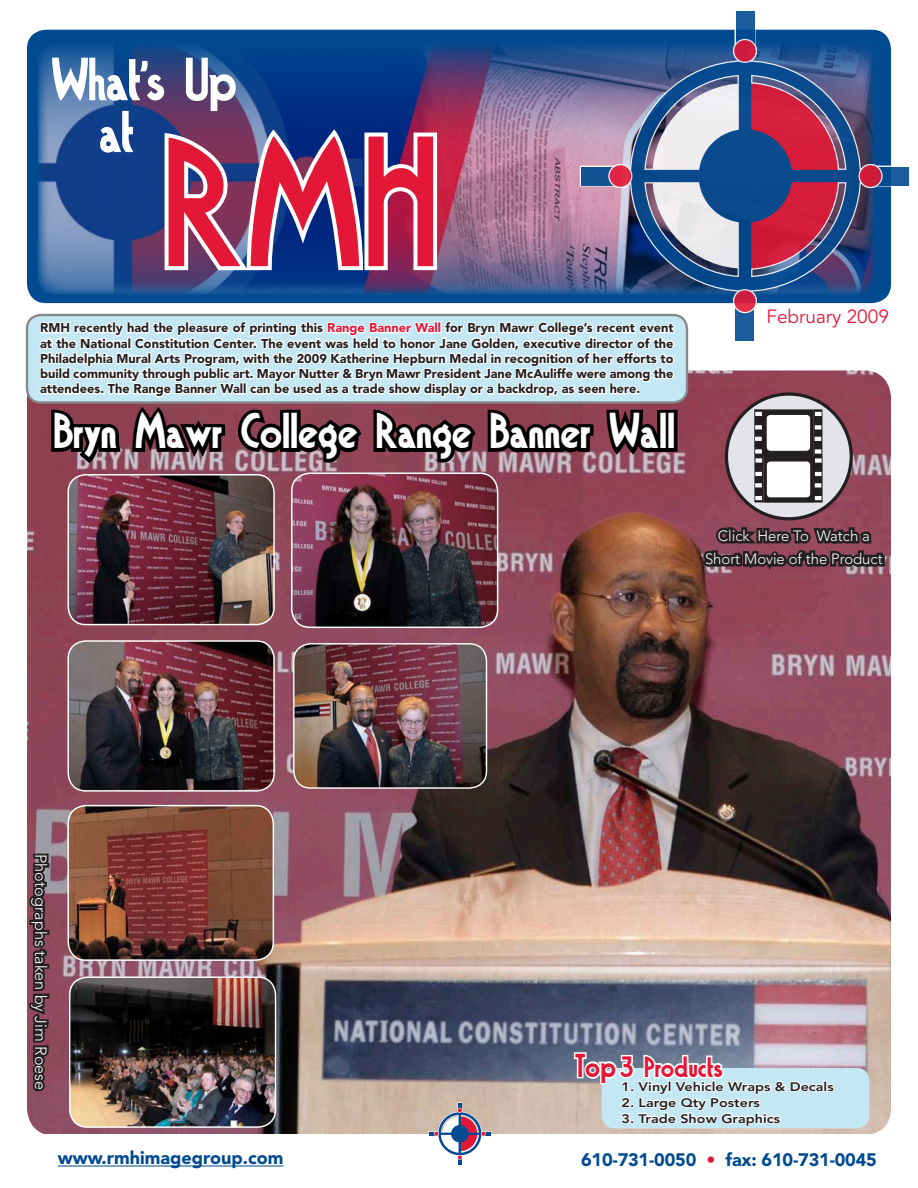
<style>
.page{position:relative;width:918px;height:1188px;background:#fff}
.page>*{position:absolute;margin:0;border:0;box-sizing:border-box;transform-origin:0 0}
.t1{font:49.2px "Tango";color:#fff}
.t2{font:28.65px "Tango";letter-spacing:.01em;color:#e31837}
.t3{font:19.05px "Avenir";color:#e31837}
.t4{font:900 18px "Avenir";letter-spacing:-.01em;color:#004a91}
.t5{font:300 16.2px "Avenir";color:#fff}
.t6{font:300 14.85px/23.1px "Avenir";color:#fff;text-align:center}
.t7{font:900 12.75px/15.3px "Avenir";color:#231f20;text-align:justify}
.t8{font:800 12.45px "Avenir";color:#231f20;scale:1.16 1}
.s1{color:#e31837}
.s2{font-size:32.25px}
</style>
<div class="page">
<img style="left:27px;top:370px;width:864px;height:764px">
<hr style="left:58px;top:1166px;width:225px;height:1px;background:#004a91">
<div style="left:27px;top:30px;width:864px;height:273px;background:#004a91;border-radius:19px"></div>
<img style="left:70px;top:977px;width:206px;height:150px">
<div style="left:69px;top:977px;width:207px;height:151px;border:1px solid #fff;border-radius:18px"></div>
<svg style="left:428px;top:1102px;width:63px;height:63px"></svg>
<img style="left:292px;top:473px;width:206px;height:154px">
<div style="left:291px;top:472px;width:207px;height:156px;border:2px solid #fff;border-radius:18px"></div>
<img style="left:68px;top:806px;width:205px;height:154px">
<div style="left:67px;top:805px;width:207px;height:156px;border:1px solid #fff;border-radius:18px"></div>
<img style="left:68px;top:641px;width:206px;height:150px">
<div style="left:67px;top:640px;width:208px;height:152px;border:1px solid #fff;border-radius:18px"></div>
<img style="left:68px;top:475px;width:206px;height:150px">
<div style="left:67px;top:474px;width:208px;height:151px;border:1px solid #fff;border-radius:18px"></div>
<img style="left:294px;top:644px;width:193px;height:144px">
<div style="left:293px;top:643px;width:194px;height:146px;border:1px solid #fff;border-radius:17px"></div>
<img style="left:38px;top:44px;width:540px;height:251px">
<svg style="left:578px;top:11px;width:331px;height:332px"></svg>
<div style="left:736px;top:301px;width:18px;height:39px;background:#1a5c9c"></div>
<div style="left:581px;top:167px;width:39px;height:18px;background:#155294"></div>
<svg style="left:878px;top:167px;width:31px;height:18px"></svg>
<svg style="left:736px;top:12px;width:18px;height:31px"></svg>
<img style="left:631px;top:62px;width:229px;height:229px">
<div style="left:859px;top:164px;width:24px;height:24px;border:3px solid #fff;border-radius:50%"></div>
<div style="left:860px;top:165px;width:21px;height:22px;background:#cf1b3c;border-radius:50%"></div>
<div style="left:733px;top:289px;width:24px;height:24px;border:3px solid #fff;border-radius:50%"></div>
<svg style="left:734px;top:290px;width:22px;height:22px"></svg>
<div style="left:733px;top:39px;width:24px;height:24px;border:3px solid #fff;border-radius:50%"></div>
<svg style="left:734px;top:40px;width:22px;height:22px"></svg>
<div style="left:608px;top:164px;width:24px;height:24px;border:3px solid #fff;border-radius:50%"></div>
<div style="left:610px;top:165px;width:21px;height:22px;background:#e12544;border-radius:50%"></div>
<svg style="left:52px;top:58px;width:387px;height:214px;background:#705284"></svg>
<div style="left:665px;top:410px;width:13px;height:42px;border:7px solid #000"></div>
<div style="left:27px;top:315px;width:660px;height:87px;background:#c3e8f3;border-radius:14px"></div>
<svg style="left:38px;top:312px;width:638px;height:156px"></svg>
<div style="left:602px;top:1068px;width:267px;height:60px;background:#c3e8f3;border-radius:13px"></div>
<svg style="left:27px;top:852px;width:24px;height:242px;background:#5c3843"></svg>
<div style="left:726px;top:394px;width:125px;height:125px;background:#e2e4e9;border-radius:50%"></div>
<div style="left:725px;top:392px;width:128px;height:128px;border:3px solid #231f20;border-radius:50%"></div>
<div style="left:764px;top:457px;width:49px;height:45px;background:#231f20"></div>
<div style="left:763px;top:456px;width:51px;height:47px;border:1px solid #231f20"></div>
<div style="left:766px;top:461px;width:45px;height:37px;background:#fff;border-radius:4px"></div>
<div style="left:766px;top:460px;width:45px;height:38px;border:1px solid #231f20;border-radius:4px"></div>
<div style="left:755px;top:456px;width:7px;height:46px;background:#231f20"></div>
<div style="left:754px;top:456px;width:9px;height:46px;border:1px solid #231f20"></div>
<svg style="left:755px;top:483px;width:7px;height:4px"></svg>
<svg style="left:755px;top:472px;width:7px;height:4px"></svg>
<div style="left:814px;top:456px;width:8px;height:46px;background:#231f20"></div>
<div style="left:814px;top:456px;width:9px;height:47px;border:1px solid #231f20"></div>
<svg style="left:699px;top:496px;width:189px;height:85px;background:#774755"></svg>
<svg style="left:815px;top:483px;width:6px;height:4px"></svg>
<svg style="left:815px;top:472px;width:7px;height:4px"></svg>
<div style="left:764px;top:410px;width:49px;height:46px;background:#231f20"></div>
<div style="left:763px;top:409px;width:51px;height:47px;border:1px solid #231f20"></div>
<div style="left:766px;top:414px;width:45px;height:37px;background:#fff;border-radius:4px"></div>
<div style="left:766px;top:414px;width:45px;height:38px;border:1px solid #231f20;border-radius:4px"></div>
<div style="left:755px;top:410px;width:7px;height:45px;background:#231f20"></div>
<div style="left:754px;top:409px;width:9px;height:47px;border:1px solid #231f20"></div>
<svg style="left:755px;top:449px;width:7px;height:14px"></svg>
<svg style="left:755px;top:437px;width:7px;height:4px"></svg>
<svg style="left:755px;top:425px;width:7px;height:4px"></svg>
<svg style="left:755px;top:412px;width:7px;height:4px"></svg>
<div style="left:814px;top:410px;width:8px;height:45px;background:#231f20"></div>
<div style="left:814px;top:409px;width:8px;height:47px;border:1px solid #231f20"></div>
<svg style="left:815px;top:449px;width:7px;height:14px"></svg>
<svg style="left:815px;top:437px;width:6px;height:4px"></svg>
<svg style="left:815px;top:425px;width:6px;height:4px"></svg>
<svg style="left:815px;top:412px;width:7px;height:4px"></svg>
<svg style="left:572px;top:1051px;width:264px;height:81px"></svg>
<p class="t7" style="left:40px;top:320px;width:635px">RMH recently had the pleasure of printing this <span class="s1">Range Banner Wall</span> for Bryn Mawr College’s recent event at the National Constitution Center. The event was held to honor Jane Golden, executive director of the Philadelphia Mural Arts Program, with the 2009 Katherine Hepburn Medal in recognition of her efforts to build community through public art. Mayor Nutter &amp; Bryn Mawr President Jane McAuliffe were among the attendees. The Range Banner Wall can be used as a trade show display or a backdrop, as seen here.</p>
<h1 class="t1" style="left:54px;top:405px;width:623px">Bryn Mawr College Range Banner Wall</h1>
<h3 class="t3" style="left:766px;top:306px;width:124px">February 2009</h3>
<p class="t6" style="left:705px;top:524px;width:179px">Click Here To Watch a<br>Short Movie of the Product</p>
<p class="t5" style="left:50px;top:854px;width:237px;rotate:90deg">Photographs taken by Jim Roese</p>
<h2 class="t2" style="left:575px;top:1052px;width:149px"><span class="s2">Top</span> 3 Products</h2>
<p class="t8" style="left:622px;top:1079px;width:184px">1. Vinyl Vehicle Wraps &amp; Decals</p>
<p class="t8" style="left:622px;top:1095px;width:121px">2. Large Qty Posters</p>
<p class="t8" style="left:622px;top:1111px;width:138px">3. Trade Show Graphics</p>
<h3 class="t4" style="left:58px;top:1147px;width:227px">www.rmhimagegroup.com</h3>
<h3 class="t4" style="left:581px;top:1149px;width:297px">610-731-0050 <span class="s1">•</span> fax: 610-731-0045</h3>
</div>
